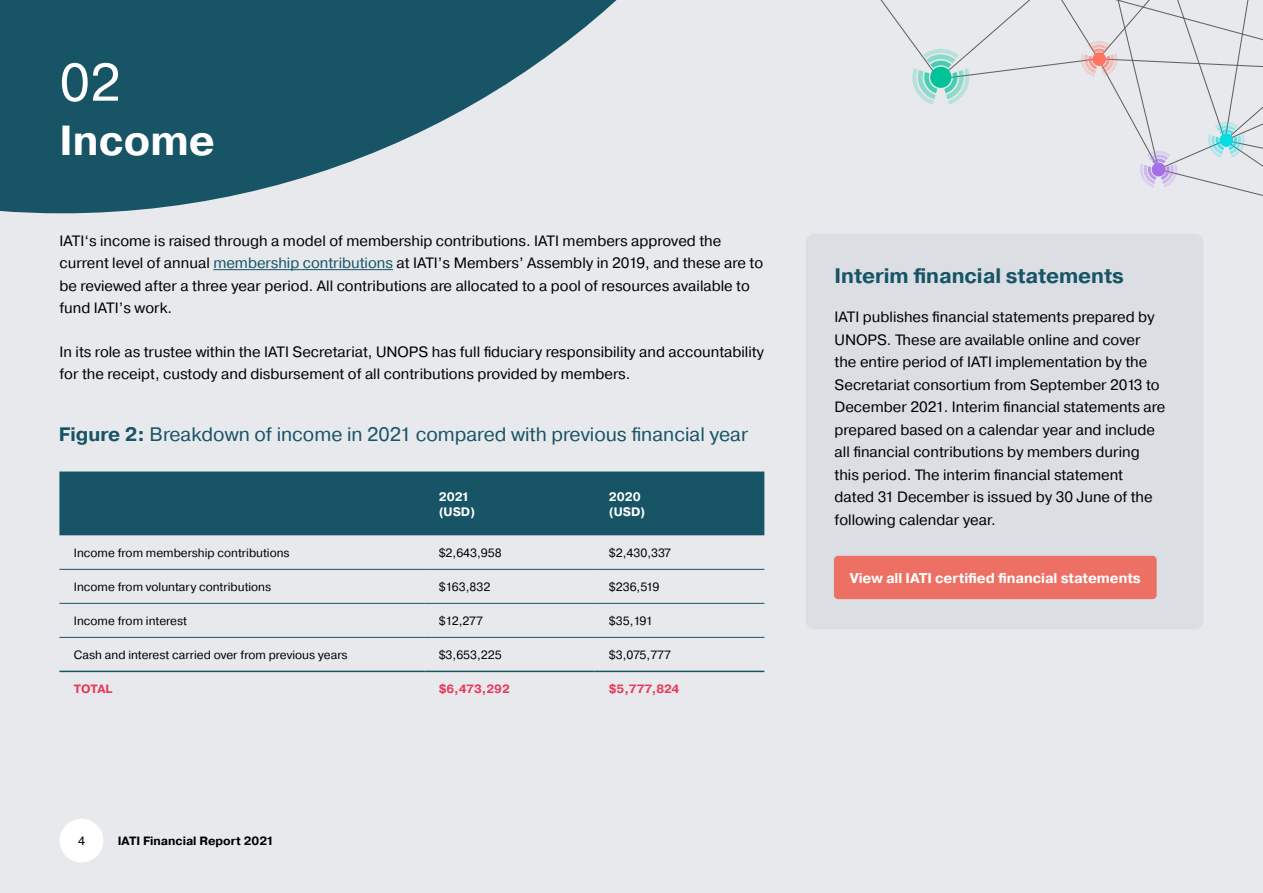
<style>
.page{position:relative;width:1263px;height:893px;background:#e7e9ed}
.page>*{position:absolute;margin:0;border:0;box-sizing:border-box;transform-origin:0 0}
.t1{font:52.5px "Pragmatica";color:#fff}
.t2{font:700 42px "Pragmatica";color:#fff}
.t3{font:700 21px "Pragmatica";letter-spacing:-.005em;color:#175466}
.t4{font:19.5px "Pragmatica";color:#175466}
.t5{font:15px/22.5px "Pragmatica";color:#000}
.t6{font:700 14.25px "Pragmatica";letter-spacing:-.005em;color:#fff}
.t7{font:700 12.3px/14.7px "Pragmatica";color:#fff}
.t8{font:12px "Pragmatica";color:#000}
.t9{font:700 12px "Pragmatica";color:#e83a5a}
.t10{font:700 12px "Pragmatica";color:#000}
.s1{color:#175466}
.s2{font-weight:700}
</style>
<div class="page">
<div style="left:60px;top:819px;width:43px;height:43px;background:#fff;border-radius:50%"></div>
<div style="left:806px;top:234px;width:397px;height:395px;background:#dbdfe4;border-radius:9px"></div>
<svg style="left:0;top:0;width:617px;height:213px;fill:#175466"></svg>
<hr style="left:213px;top:269px;width:180px;height:1px;background:#175466">
<div style="left:59px;top:471px;width:705px;height:64px;background:#175466"></div>
<hr style="left:59px;top:569px;width:365px;height:1px;background:#175466">
<hr style="left:424px;top:569px;width:170px;height:1px;background:#175466">
<hr style="left:594px;top:569px;width:170px;height:1px;background:#175466">
<hr style="left:59px;top:603px;width:365px;height:1px;background:#175466">
<hr style="left:424px;top:603px;width:170px;height:1px;background:#175466">
<hr style="left:594px;top:603px;width:170px;height:1px;background:#175466">
<hr style="left:59px;top:637px;width:365px;height:1px;background:#175466">
<hr style="left:424px;top:637px;width:170px;height:1px;background:#175466">
<hr style="left:594px;top:637px;width:170px;height:1px;background:#175466">
<hr style="left:59px;top:671px;width:365px;height:1px;background:#175466">
<hr style="left:424px;top:671px;width:170px;height:1px;background:#175466">
<hr style="left:594px;top:671px;width:170px;height:1px;background:#175466">
<svg style="left:880px;top:0;width:383px;height:196px"></svg>
<div style="left:834px;top:556px;width:323px;height:43px;background:#ee7065;border-radius:4px"></div>
<h1 class="t1" style="left:60px;top:50px;width:62px">02</h1>
<h2 class="t2" style="left:60px;top:113px;width:157px">Income</h2>
<p class="t5" style="left:60px;top:230px;width:705px">IATI‘s income is raised through a model of membership contributions. IATI members approved the current level of annual <span class="s1">membership contributions</span> at IATI’s Members’ Assembly in 2019, and these are to be reviewed after a three year period. All contributions are allocated to a pool of resources available to fund IATI’s work.</p>
<p class="t5" style="left:60px;top:341px;width:706px">In its role as trustee within the IATI Secretariat, UNOPS has full fiduciary responsibility and accountability for the receipt, custody and disbursement of all contributions provided by members.</p>
<h3 class="t4" style="left:59px;top:422px;width:691px"><span class="s2">Figure 2:</span> Breakdown of income in 2021 compared with previous financial year</h3>
<p class="t7" style="left:439px;top:489px;width:38px">2021 (USD)</p>
<p class="t7" style="left:609px;top:489px;width:38px">2020 (USD)</p>
<p class="t8" style="left:74px;top:545px;width:217px">Income from membership contributions</p>
<p class="t8" style="left:439px;top:545px;width:65px">$2,643,958</p>
<p class="t8" style="left:609px;top:545px;width:64px">$2,430,337</p>
<p class="t8" style="left:74px;top:579px;width:199px">Income from voluntary contributions</p>
<p class="t8" style="left:439px;top:579px;width:53px">$163,832</p>
<p class="t8" style="left:609px;top:579px;width:52px">$236,519</p>
<p class="t8" style="left:74px;top:614px;width:115px">Income from interest</p>
<p class="t8" style="left:439px;top:614px;width:46px">$12,277</p>
<p class="t8" style="left:609px;top:614px;width:45px">$35,191</p>
<p class="t8" style="left:74px;top:648px;width:275px">Cash and interest carried over from previous years</p>
<p class="t8" style="left:439px;top:648px;width:65px">$3,653,225</p>
<p class="t8" style="left:609px;top:648px;width:64px">$3,075,777</p>
<p class="t9" style="left:74px;top:681px;width:40px">TOTAL</p>
<p class="t9" style="left:439px;top:681px;width:73px">$6,473,292</p>
<p class="t9" style="left:609px;top:681px;width:72px">$5,777,824</p>
<p class="t8" style="left:78px;top:833px;width:8px">4</p>
<p class="t10" style="left:118px;top:833px;width:158px">IATI Financial Report 2021</p>
<h3 class="t3" style="left:835px;top:262px;width:291px">Interim financial statements</h3>
<p class="t5" style="left:835px;top:306px;width:332px">IATI publishes financial statements prepared by UNOPS. These are available online and cover the entire period of IATI implementation by the Secretariat consortium from September 2013 to December 2021. Interim financial statements are prepared based on a calendar year and include all financial contributions by members during this period. The interim financial statement dated 31 December is issued by 30 June of the following calendar year.</p>
<p class="t6" style="left:850px;top:569px;width:292px">View all IATI certified financial statements</p>
</div>
